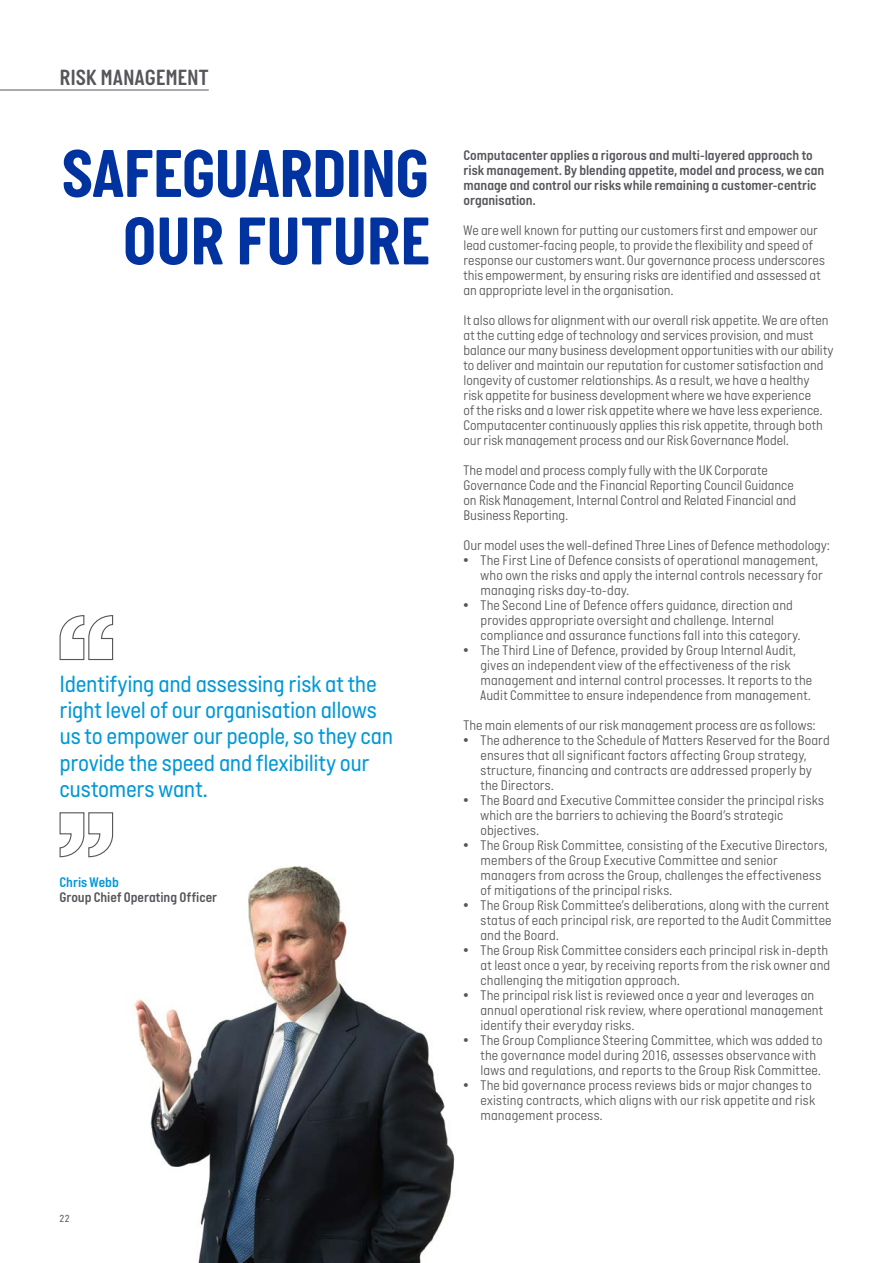
<style>
.page{position:relative;width:893px;height:1263px;background:#fff}
.page>*{position:absolute;margin:0;border:0;box-sizing:border-box;transform-origin:0 0}
.t1{font:700 69px/67.5px "Italian Plate No One";letter-spacing:-.01em;color:#0033a0;text-align:right}
.t2{font:24px/26.2px "Italian Plate No One";letter-spacing:-.01em;color:#0098d8}
.t3{font:22.5px "Italian Plate No One D Bd";letter-spacing:.01em;color:#55565a}
.t4{font:300 14.25px/15px "Italian Plate No One";letter-spacing:.01em;color:#55565a}
.t5{font:14.25px/15px "Italian Plate No One D Bd";color:#55565a}
.t6{font:14.25px "Italian Plate No One D Bd";color:#0098d8}
.t7{font:10.5px "Italian Plate No One";color:#55565a}
</style>
<div class="page">
<img style="left:134px;top:865px;width:321px;height:398px">
<hr style="left:0;top:90px;width:209px;height:1px;background:#55565a">
<svg style="left:59px;top:615px;width:55px;height:46px"></svg>
<svg style="left:59px;top:812px;width:55px;height:46px"></svg>
<h3 class="t3" style="left:60px;top:65px;width:151px">RISK MANAGEMENT</h3>
<h1 class="t1" style="left:62px;top:139px;width:368px">SAFEGUARDING<br>OUR FUTURE</h1>
<h2 class="t2" style="left:60px;top:670px;width:335px">Identifying and assessing risk at the right level of our organisation allows us to empower our people, so they can provide the speed and flexibility our customers want.</h2>
<p class="t6" style="left:60px;top:875px;width:61px">Chris Webb</p>
<p class="t5" style="left:60px;top:890px;width:159px">Group Chief Operating Officer</p>
<p class="t5" style="left:463px;top:147px;width:362px">Computacenter applies a rigorous and multi-layered approach to risk management. By blending appetite, model and process, we can manage and control our risks while remaining a customer-centric organisation.</p>
<p class="t4" style="left:463px;top:223px;width:363px">We are well known for putting our customers first and empower our lead customer-facing people, to provide the flexibility and speed of response our customers want. Our governance process underscores this empowerment, by ensuring risks are identified and assessed at an appropriate level in the organisation.</p>
<p class="t4" style="left:463px;top:313px;width:371px">It also allows for alignment with our overall risk appetite. We are often at the cutting edge of technology and services provision, and must balance our many business development opportunities with our ability to deliver and maintain our reputation for customer satisfaction and longevity of customer relationships. As a result, we have a healthy<br>risk appetite for business development where we have experience<br>of the risks and a lower risk appetite where we have less experience.<br>Computacenter continuously applies this risk appetite, through both our risk management process and our Risk Governance Model.</p>
<p class="t4" style="left:463px;top:463px;width:334px">The model and process comply fully with the UK Corporate Governance Code and the Financial Reporting Council Guidance on Risk Management, Internal Control and Related Financial and Business Reporting.</p>
<p class="t4" style="left:463px;top:538px;width:368px">Our model uses the well-defined Three Lines of Defence methodology:</p>
<p class="t4" style="left:480px;top:553px;width:344px;text-indent:-17px">• The First Line of Defence consists of operational management, who own the risks and apply the internal controls necessary for managing risks day-to-day.</p>
<p class="t4" style="left:480px;top:598px;width:321px;text-indent:-17px">• The Second Line of Defence offers guidance, direction and provides appropriate oversight and challenge. Internal compliance and assurance functions fall into this category.</p>
<p class="t4" style="left:480px;top:643px;width:333px;text-indent:-17px">• The Third Line of Defence, provided by Group Internal Audit, gives an independent view of the effectiveness of the risk management and internal control processes. It reports to the Audit Committee to ensure independence from management.</p>
<p class="t4" style="left:463px;top:718px;width:353px">The main elements of our risk management process are as follows:</p>
<p class="t4" style="left:480px;top:733px;width:351px;text-indent:-17px">• The adherence to the Schedule of Matters Reserved for the Board ensures that all significant factors affecting Group strategy, structure, financing and contracts are addressed properly by the Directors.</p>
<p class="t4" style="left:480px;top:793px;width:345px;text-indent:-17px">• The Board and Executive Committee consider the principal risks which are the barriers to achieving the Board’s strategic objectives.</p>
<p class="t4" style="left:480px;top:838px;width:349px;text-indent:-17px">• The Group Risk Committee, consisting of the Executive Directors, members of the Group Executive Committee and senior managers from across the Group, challenges the effectiveness of mitigations of the principal risks.</p>
<p class="t4" style="left:480px;top:898px;width:353px;text-indent:-17px">• The Group Risk Committee’s deliberations, along with the current status of each principal risk, are reported to the Audit Committee and the Board.</p>
<p class="t4" style="left:480px;top:943px;width:351px;text-indent:-17px">• The Group Risk Committee considers each principal risk in-depth at least once a year, by receiving reports from the risk owner and challenging the mitigation approach.</p>
<p class="t4" style="left:480px;top:988px;width:344px;text-indent:-17px">• The principal risk list is reviewed once a year and leverages an annual operational risk review, where operational management identify their everyday risks.</p>
<p class="t4" style="left:480px;top:1033px;width:344px;text-indent:-17px">• The Group Compliance Steering Committee, which was added to the governance model during 2016, assesses observance with laws and regulations, and reports to the Group Risk Committee.</p>
<p class="t4" style="left:480px;top:1078px;width:336px;text-indent:-17px">• The bid governance process reviews bids or major changes to existing contracts, which aligns with our risk appetite and risk management process.</p>
<p class="t7" style="left:60px;top:1213px;width:11px">22</p>
</div>
